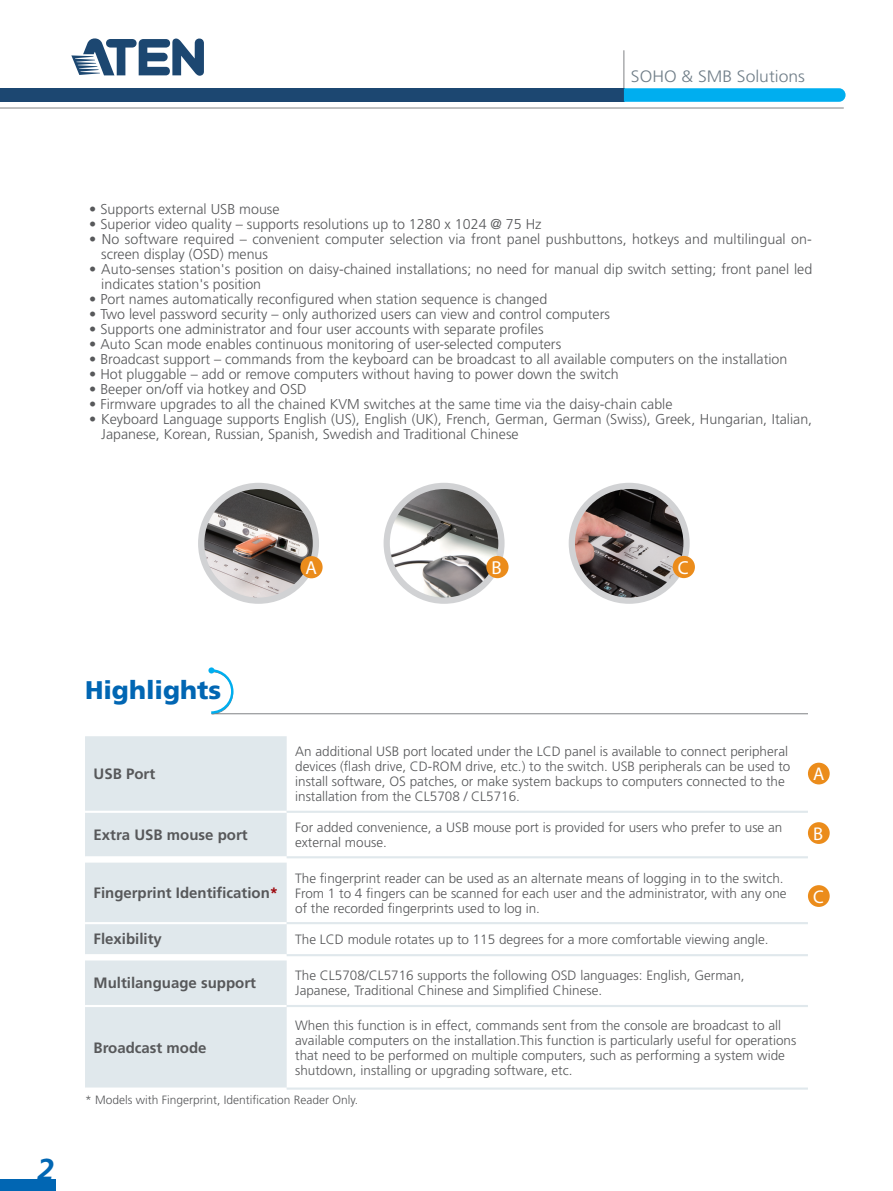
<style>
.page{position:relative;width:893px;height:1191px;background:#fff}
.page>*{position:absolute;margin:0;border:0;box-sizing:border-box;transform-origin:0 0}
.t1{font:italic 700 30.3px "Frutiger LT";color:#0166b3}
.t2{font:900 25.5px "Frutiger LT";color:#0166b3}
.t3{font:18.9px "Myriad Pro";color:#fff}
.t4{font:18.45px "Myriad Pro";color:#fff}
.t5{font:300 16.5px "Frutiger";color:#707e88;scale:1.06 1}
.t6{font:700 15px "Frutiger LT";color:#57585a}
.t7{font:300 14.25px/15px "Frutiger LT";color:#57585a}
.t8{font:300 13.5px/15px "Frutiger LT";color:#57585a}
.t9{font:300 12px "Frutiger LT";color:#57585a}
.s1{color:#9d070d}
</style>
<div class="page">
<div style="left:0;top:1179px;width:55px;height:12px;background:#0166b3"></div>
<svg style="left:71px;top:38px;width:133px;height:38px"></svg>
<hr style="left:623px;top:50px;width:1px;height:39px;background:#808285">
<div style="left:0;top:88px;width:624px;height:14px;background:#1c4771"></div>
<hr style="left:0;top:108px;width:844px;height:1px;background:#808285">
<svg style="left:624px;top:88px;width:221px;height:14px;background:#09b0ef"></svg>
<img style="left:201px;top:486px;width:115px;height:114px;border-radius:57px">
<div style="left:198px;top:483px;width:121px;height:121px;border:6px solid #d1d2d4;border-radius:50%"></div>
<div style="left:300px;top:556px;width:23px;height:22px;background:#eb8c1b;border-radius:50%"></div>
<img style="left:387px;top:486px;width:112px;height:111px">
<div style="left:384px;top:483px;width:121px;height:121px;border:6px solid #d1d2d4;border-radius:50%"></div>
<div style="left:486px;top:556px;width:23px;height:22px;background:#eb8c1b;border-radius:50%"></div>
<img style="left:572px;top:486px;width:114px;height:114px;border-radius:57px">
<div style="left:569px;top:483px;width:121px;height:121px;border:6px solid #d1d2d4;border-radius:50%"></div>
<div style="left:673px;top:556px;width:22px;height:22px;background:#eb8c1b;border-radius:50%"></div>
<svg style="left:208px;top:667px;width:600px;height:48px"></svg>
<hr style="left:287px;top:810px;width:521px;height:3px;background:#e0e8ec">
<hr style="left:287px;top:856px;width:521px;height:2px;background:#e0e8ec">
<hr style="left:287px;top:922px;width:521px;height:2px;background:#e0e8ec">
<hr style="left:287px;top:954px;width:521px;height:2px;background:#e0e8ec">
<div style="left:85px;top:736px;width:202px;height:351px;background:#e0e8ec"></div>
<hr style="left:85px;top:1005px;width:202px;height:2px;background:#fff">
<hr style="left:287px;top:1005px;width:521px;height:2px;background:#e0e8ec">
<hr style="left:287px;top:1087px;width:521px;height:2px;background:#e0e8ec">
<div style="left:808px;top:762px;width:22px;height:22px;background:#eb8c1b;border-radius:50%"></div>
<div style="left:808px;top:822px;width:22px;height:22px;background:#eb8c1b;border-radius:50%"></div>
<div style="left:808px;top:885px;width:22px;height:22px;background:#eb8c1b;border-radius:50%"></div>
<p class="t5" style="left:631px;top:67px;width:166px">SOHO &amp; SMB Solutions</p>
<p class="t7" style="left:89px;top:202px;width:192px">• Supports external USB mouse</p>
<p class="t7" style="left:89px;top:217px;width:454px">• Superior video quality – supports resolutions up to 1280 x 1024 @ 75 Hz</p>
<p class="t7" style="left:101px;top:232px;width:712px;text-indent:-12px">• No software required – convenient computer selection via front panel pushbuttons, hotkeys and multilingual on&shy;screen display (OSD) menus</p>
<p class="t7" style="left:101px;top:262px;width:712px;text-indent:-12px">• Auto-senses station's position on daisy-chained installations; no need for manual dip switch setting; front panel led indicates station's position</p>
<p class="t7" style="left:89px;top:292px;width:459px">• Port names automatically reconfigured when station sequence is changed</p>
<p class="t7" style="left:89px;top:307px;width:522px">• Two level password security – only authorized users can view and control computers</p>
<p class="t7" style="left:89px;top:322px;width:456px">• Supports one administrator and four user accounts with separate profiles</p>
<p class="t7" style="left:89px;top:337px;width:473px">• Auto Scan mode enables continuous monitoring of user-selected computers</p>
<p class="t7" style="left:89px;top:352px;width:700px">• Broadcast support – commands from the keyboard can be broadcast to all available computers on the installation</p>
<p class="t7" style="left:89px;top:367px;width:531px">• Hot pluggable – add or remove computers without having to power down the switch</p>
<p class="t7" style="left:89px;top:382px;width:219px">• Beeper on/off via hotkey and OSD</p>
<p class="t7" style="left:89px;top:397px;width:585px">• Firmware upgrades to all the chained KVM switches at the same time via the daisy-chain cable</p>
<p class="t7" style="left:101px;top:412px;width:712px;text-indent:-12px">• Keyboard Language supports English (US), English (UK), French, German, German (Swiss), Greek, Hungarian, Italian,<br>Japanese, Korean, Russian, Spanish, Swedish and Traditional Chinese</p>
<h3 class="t3" style="left:306px;top:556px;width:13px">A</h3>
<h3 class="t3" style="left:492px;top:556px;width:12px">B</h3>
<h3 class="t3" style="left:678px;top:556px;width:12px">C</h3>
<h1 class="t1" style="left:38px;top:1152px;width:18px">2</h1>
<h2 class="t2" style="left:85px;top:675px;width:138px">Highlights</h2>
<p class="t6" style="left:94px;top:765px;width:63px">USB Port</p>
<p class="t8" style="left:295px;top:744px;width:497px">An additional USB port located under the LCD panel is available to connect peripheral devices (flash drive, CD-ROM drive, etc.) to the switch. USB peripherals can be used to install software, OS patches, or make system backups to computers connected to the installation from the CL5708 / CL5716.</p>
<p class="t6" style="left:94px;top:825px;width:156px">Extra USB mouse port</p>
<p class="t8" style="left:295px;top:819px;width:489px">For added convenience, a USB mouse port is provided for users who prefer to use an external mouse.</p>
<p class="t6" style="left:94px;top:884px;width:186px">Fingerprint Identification<span class="s1">*</span></p>
<p class="t8" style="left:295px;top:870px;width:493px">The fingerprint reader can be used as an alternate means of logging in to the switch.<br>From 1 to 4 fingers can be scanned for each user and the administrator, with any one of the recorded fingerprints used to log in.</p>
<p class="t6" style="left:94px;top:930px;width:70px">Flexibility</p>
<p class="t8" style="left:295px;top:932px;width:475px">The LCD module rotates up to 115 degrees for a more comfortable viewing angle.</p>
<p class="t6" style="left:94px;top:974px;width:164px">Multilanguage support</p>
<p class="t8" style="left:295px;top:968px;width:451px">The CL5708/CL5716 supports the following OSD languages: English, German,<br>Japanese, Traditional Chinese and Simplified Chinese.</p>
<p class="t8" style="left:295px;top:1017px;width:503px">When this function is in effect, commands sent from the console are broadcast to all available computers on the installation.This function is particularly useful for operations that need to be performed on multiple computers, such as performing a system wide shutdown, installing or upgrading software, etc.</p>
<p class="t9" style="left:85px;top:1093px;width:274px">* Models with Fingerprint, Identification Reader Only.</p>
<p class="t6" style="left:94px;top:1038px;width:115px">Broadcast mode</p>
<p class="t4" style="left:813px;top:762px;width:13px">A</p>
<p class="t4" style="left:813px;top:822px;width:12px">B</p>
<p class="t4" style="left:813px;top:885px;width:12px">C</p>
</div>
